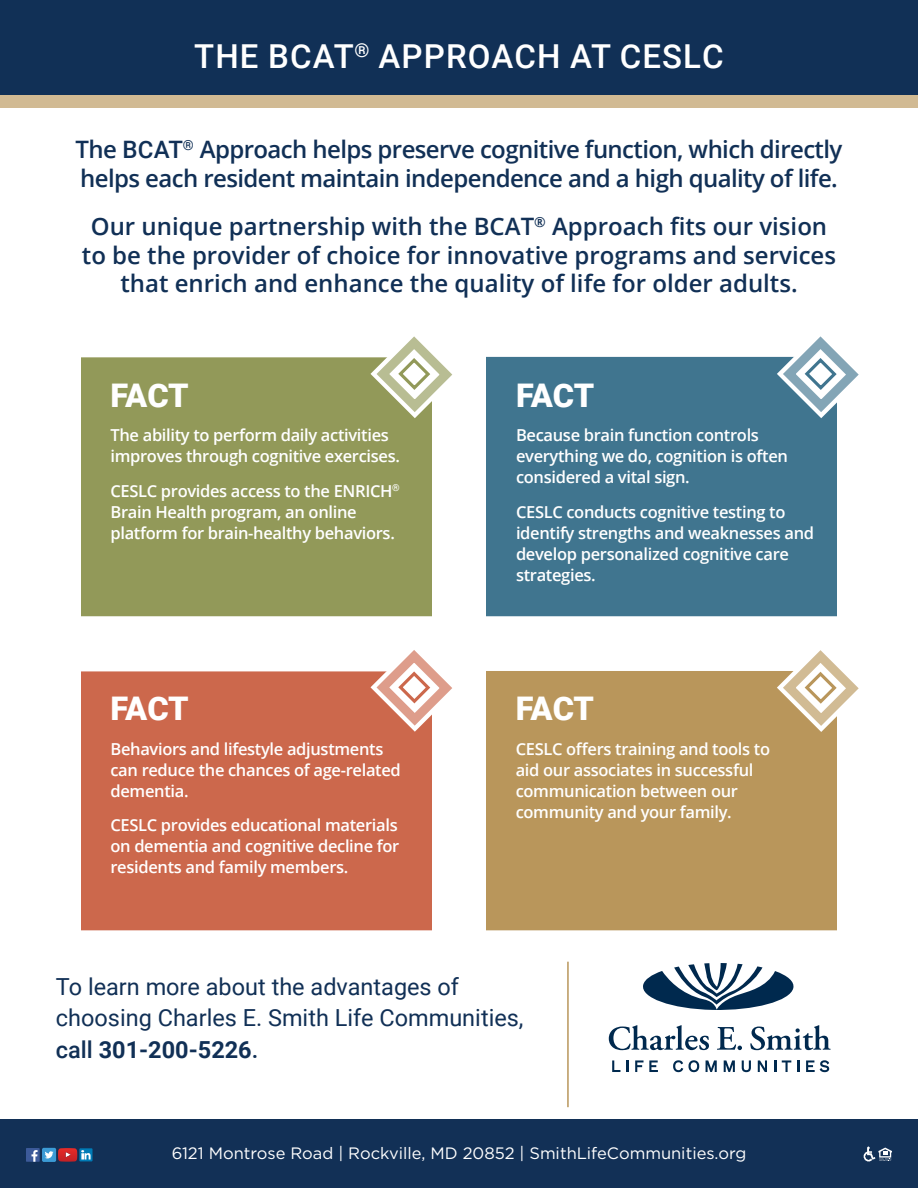
<style>
.page{position:relative;width:918px;height:1188px;background:#fff}
.page>*{position:absolute;margin:0;border:0;box-sizing:border-box;transform-origin:0 0}
.t1{font:500 33px "Roboto";letter-spacing:.035em;color:#fff}
.t2{font:900 32.55px "Roboto";letter-spacing:-.015em;color:#fff}
.t3{font:600 24px/28.5px "Open Sans";color:#113056;text-align:center}
.t4{font:600 24px "Open Sans";letter-spacing:-.025em;color:#113056}
.t5{font:23.55px/31.3px "Roboto";color:#113056}
.t6{font:600 16.5px/21px "Open Sans";letter-spacing:-.02em;color:#fff}
.t7{font:16.5px "Gotham";color:#fff}
.s1{font-family:"Roboto";font-weight:500}
.s2{font-weight:500}
.s3{font-weight:700}
</style>
<div class="page">
<div style="left:0;top:1119px;width:918px;height:69px;background:#123056"></div>
<div style="left:0;top:94px;width:918px;height:14px;background:#d1ba93"></div>
<div style="left:0;top:0;width:918px;height:94px;background:#113056"></div>
<svg style="left:609px;top:1025px;width:100px;height:25px"></svg>
<svg style="left:717px;top:1027px;width:25px;height:23px"></svg>
<svg style="left:750px;top:1025px;width:81px;height:25px"></svg>
<svg style="left:612px;top:1060px;width:8px;height:12px"></svg>
<svg style="left:626px;top:1060px;width:2px;height:12px"></svg>
<svg style="left:635px;top:1060px;width:23px;height:12px"></svg>
<svg style="left:673px;top:1060px;width:26px;height:12px"></svg>
<svg style="left:706px;top:1060px;width:11px;height:12px"></svg>
<svg style="left:724px;top:1060px;width:11px;height:12px"></svg>
<svg style="left:742px;top:1060px;width:9px;height:12px"></svg>
<svg style="left:758px;top:1060px;width:9px;height:12px"></svg>
<svg style="left:774px;top:1060px;width:2px;height:12px"></svg>
<svg style="left:782px;top:1060px;width:9px;height:12px"></svg>
<svg style="left:797px;top:1060px;width:2px;height:12px"></svg>
<svg style="left:806px;top:1060px;width:23px;height:12px"></svg>
<svg style="left:643px;top:963px;width:151px;height:47px"></svg>
<div style="left:79px;top:1148px;width:14px;height:13px;background:#007bb6"></div>
<div style="left:42px;top:1148px;width:14px;height:14px;background:#3c9bd5;border-radius:2px"></div>
<svg style="left:45px;top:1148px;width:46px;height:14px"></svg>
<div style="left:26px;top:1148px;width:14px;height:14px;background:#3c5a99"></div>
<svg style="left:32px;top:1150px;width:6px;height:12px"></svg>
<img style="left:863px;top:1146px;width:13px;height:16px">
<svg style="left:878px;top:1148px;width:14px;height:13px"></svg>
<hr style="left:567px;top:962px;width:2px;height:145px;background:#b9965b">
<div style="left:81px;top:357px;width:351px;height:259px;background:#929959"></div>
<div style="left:81px;top:671px;width:351px;height:259px;background:#cc684c"></div>
<div style="left:486px;top:357px;width:351px;height:259px;background:#40758f"></div>
<div style="left:486px;top:671px;width:351px;height:259px;background:#b9965b"></div>
<svg style="left:370px;top:336px;width:83px;height:82px"></svg>
<svg style="left:370px;top:650px;width:82px;height:82px"></svg>
<svg style="left:777px;top:336px;width:82px;height:82px"></svg>
<svg style="left:777px;top:650px;width:82px;height:82px"></svg>
<p class="t1" style="left:194px;top:33px;width:531px">THE BCAT<sup>®</sup> APPROACH AT CESLC</p>
<p class="t4" style="left:76px;top:133px;width:768px">The <span class="s1">BCAT</span><sup>®</sup> Approach helps preserve cognitive function, which directly</p>
<p class="t4" style="left:80px;top:161px;width:759px">helps each resident maintain independence and a high quality of life.</p>
<p class="t3" style="left:82px;top:212px;width:756px">Our unique partnership with the BCAT<sup>®</sup> Approach fits our vision to be the provider of choice for innovative programs and services that enrich and enhance the quality of life for older adults.</p>
<p class="t2" style="left:110px;top:372px;width:80px">FACT</p>
<p class="t6" style="left:110px;top:424px;width:291px">The ability to perform daily activities improves through cognitive exercises.</p>
<p class="t6" style="left:110px;top:480px;width:291px">CESLC provides access to the ENRICH<sup>®<br></sup>Brain Health program, an online platform for brain-healthy behaviors.</p>
<p class="t2" style="left:110px;top:686px;width:80px">FACT</p>
<p class="t6" style="left:110px;top:738px;width:292px">Behaviors and lifestyle adjustments can reduce the chances of age-related dementia.</p>
<p class="t6" style="left:110px;top:814px;width:290px;text-align:justify">CESLC provides educational materials on dementia and cognitive decline for residents and family members.</p>
<p class="t2" style="left:516px;top:372px;width:80px">FACT</p>
<p class="t6" style="left:516px;top:424px;width:273px">Because brain function controls everything we do, cognition is often considered a vital sign.</p>
<p class="t6" style="left:516px;top:501px;width:300px">CESLC conducts cognitive testing to identify strengths and weaknesses and develop personalized cognitive care strategies.</p>
<p class="t2" style="left:516px;top:686px;width:80px">FACT</p>
<p class="t6" style="left:516px;top:738px;width:256px">CESLC offers training and tools to aid our associates in successful communication between our community and your family.</p>
<p class="t5" style="left:56px;top:970px;width:469px">To learn more about the advantages of choosing Charles E. Smith Life Communities, <span class="s2">call</span> <span class="s3">301-200-5226</span><span class="s2">.</span></p>
<p class="t7" style="left:172px;top:1143px;width:576px">6121 Montrose Road | Rockville, MD 20852 | SmithLifeCommunities.org</p>
</div>
